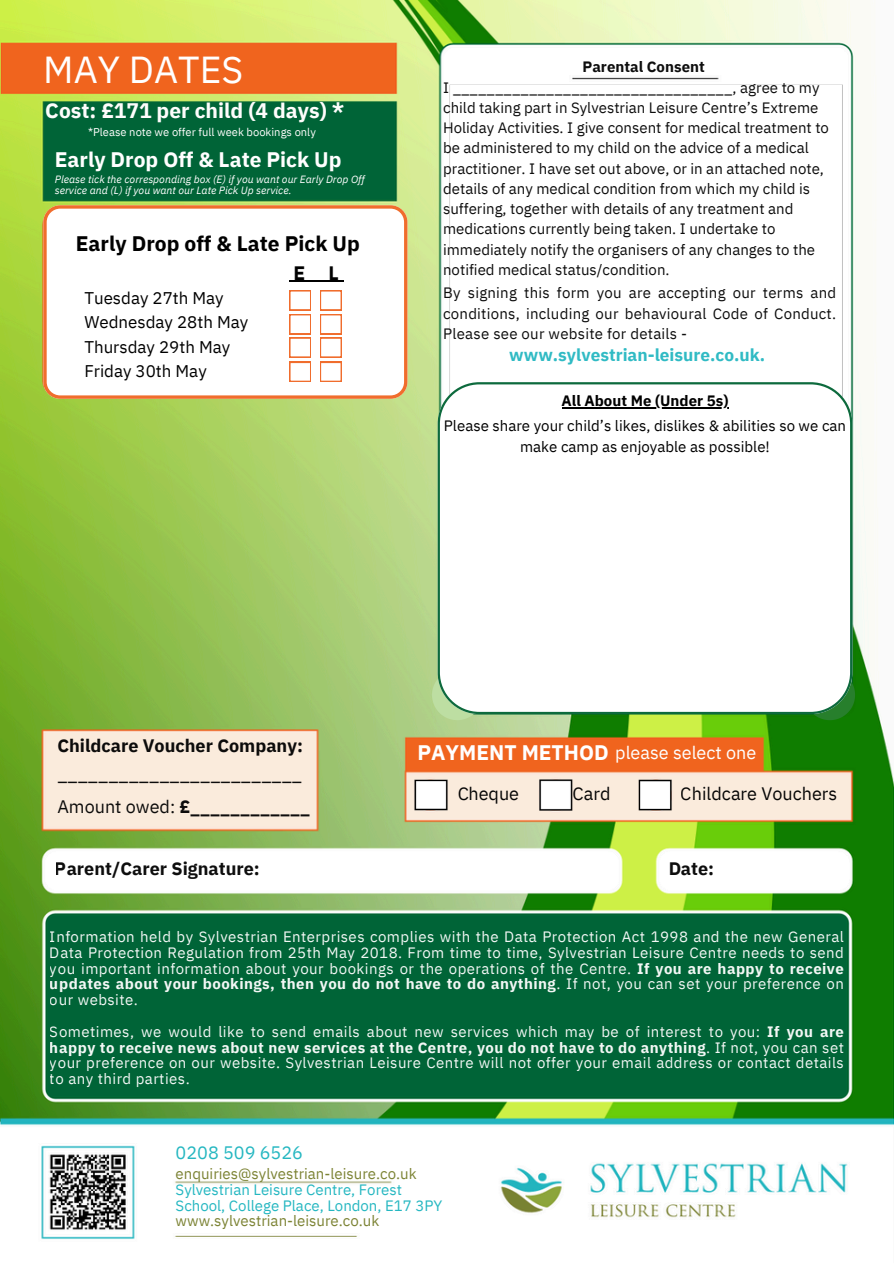
<style>
.page{position:relative;width:894px;height:1264px;background:#fff}
.page>*{position:absolute;margin:0;border:0;box-sizing:border-box;transform-origin:0 0}
.t1{font:37.5px "IBM Plex Sans";color:#fff}
.t2{font:700 21px "IBM Plex Sans";color:#fff}
.t3{font:700 21px "IBM Plex Sans";color:#fefdfc}
.t4{font:700 21px "IBM Plex Sans";color:#000}
.t5{font:700 19.35px "IBM Plex Sans";color:#000}
.t6{font:18px/32.7px "IBM Plex Sans";color:#000}
.t7{font:700 18px "IBM Plex Sans";color:#000}
.t8{font:18px "IBM Plex Sans";color:#fff}
.t9{font:18px "IBM Plex Sans";color:#25b7c1}
.t10{font:700 17.25px "IBM Plex Sans";color:#25b7c1}
.t11{font:16.95px/24.5px "IBM Plex Sans";color:#000}
.t12{font:15px/20.2px "IBM Plex Sans";color:#000}
.t13{font:15px/15.8px "IBM Plex Sans";letter-spacing:.03em;color:#fff;text-align:justify}
.t14{font:15px/15.8px "IBM Plex Sans";color:#7c8334}
.t15{font:700 15px "IBM Plex Sans";color:#000}
.t16{font:11.1px "IBM Plex Sans";color:#fefdfc}
.t17{font:italic 10.5px/11.4px "IBM Plex Sans";color:#fff}
.s1{font-weight:700}
.s2{color:#25b7c1}
</style>
<div class="page">
<img style="left:0;top:0;width:893px;height:1239px">
<svg style="left:43px;top:205px;width:364px;height:194px"></svg>
<svg style="left:289px;top:281px;width:54px;height:1px"></svg>
<div style="left:289px;top:290px;width:22px;height:20px;background:#f06d2d"></div>
<div style="left:289px;top:314px;width:22px;height:20px;background:#f06d2d"></div>
<div style="left:289px;top:338px;width:22px;height:19px;background:#f06d2d"></div>
<div style="left:289px;top:362px;width:22px;height:20px;background:#f06d2d"></div>
<svg style="left:289px;top:291px;width:21px;height:90px"></svg>
<svg style="left:320px;top:290px;width:21px;height:92px"></svg>
<svg style="left:804px;top:669px;width:50px;height:51px"></svg>
<svg style="left:432px;top:669px;width:50px;height:51px"></svg>
<svg style="left:437px;top:382px;width:414px;height:332px"></svg>
<hr style="left:561px;top:407px;width:167px;height:1px;background:#000">
<p class="t1" style="left:43px;top:45px;width:201px">MAY DATES</p>
<p class="t3" style="left:45px;top:96px;width:300px">Cost: £171 per child (4 days) *</p>
<h5 class="t16" style="left:88px;top:125px;width:229px">*Please note we offer full week bookings only</h5>
<h3 class="t2" style="left:55px;top:146px;width:288px">Early Drop Off &amp; Late Pick Up</h3>
<h5 class="t17" style="left:55px;top:173px;width:311px">Please tick the corresponding box (E) if you want our Early Drop Off service and (L) if you want our Late Pick Up service.</h5>
<p class="t4" style="left:76px;top:229px;width:285px">Early Drop off &amp; Late Pick Up</p>
<p class="t11" style="left:84px;top:285px;width:165px">Tuesday 27th May<br>Wednesday 28th May<br>Thursday 29th May<br>Friday 30th May</p>
<p class="t5" style="left:293px;top:260px;width:47px">E L</p>
<p class="t15" style="left:582px;top:57px;width:124px">Parental Consent</p>
<p class="t12" style="left:443px;top:77px;width:387px">I _________________________________, agree to my child taking part in Sylvestrian Leisure Centre’s Extreme Holiday Activities. I give consent for medical treatment to be administered to my child on the advice of a medical practitioner. I have set out above, or in an attached note, details of any medical condition from which my child is suffering, together with details of any treatment and medications currently being taken. I undertake to immediately notify the organisers of any changes to the notified medical status/condition.</p>
<p class="t12" style="left:443px;top:282px;width:394px;text-align:justify">By signing this form you are accepting our terms and conditions, including our behavioural Code of Conduct.<br>Please see our website for details -</p>
<p class="t10" style="left:509px;top:343px;width:257px">www.sylvestrian-leisure.co.uk.</p>
<h1 class="t15" style="left:561px;top:391px;width:168px">All About Me (Under 5s)</h1>
<p class="t12" style="left:443px;top:415px;width:403px;text-align:center">Please share your child’s likes, dislikes &amp; abilities so we can make camp as enjoyable as possible!</p>
<p class="t7" style="left:57px;top:733px;width:247px">Childcare Voucher Company:</p>
<p class="t6" style="left:57px;top:757px;width:254px">________________________<br>Amount owed: <span class="s1">£____________</span></p>
<p class="t7" style="left:55px;top:856px;width:206px">Parent/Carer Signature:</p>
<h2 class="t2" style="left:417px;top:738px;width:193px">PAYMENT METHOD</h2>
<p class="t8" style="left:615px;top:740px;width:143px">please select one</p>
<p class="t6" style="left:457px;top:776px;width:63px">Cheque</p>
<p class="t6" style="left:572px;top:777px;width:39px">Card</p>
<p class="t6" style="left:680px;top:777px;width:158px">Childcare Vouchers</p>
<p class="t7" style="left:668px;top:856px;width:47px">Date:</p>
<p class="t13" style="left:50px;top:928px;width:795px">Information held by Sylvestrian Enterprises complies with the Data Protection Act 1998 and the new General Data Protection Regulation from 25th May 2018. From time to time, Sylvestrian Leisure Centre needs to send you important information about your bookings or the operations of the Centre. <span class="s1">If you are happy to receive updates about your bookings, then you do not have to do anything</span>. If not, you can set your preference on our website.</p>
<p class="t13" style="left:50px;top:1023px;width:795px">Sometimes, we would like to send emails about new services which may be of interest to you: <span class="s1">If you are happy to receive news about new services at the Centre, you do not have to do anything</span>. If not, you can set your preference on our website. Sylvestrian Leisure Centre will not offer your email address or contact details to any third parties.</p>
<h3 class="t9" style="left:175px;top:1140px;width:129px">0208 509 6526</h3>
<p class="t14" style="left:175px;top:1165px;width:268px">enquiries@sylvestrian-leisure.co.uk <span class="s2">Sylvestrian Leisure Centre, Forest School, College Place, London, E17 3PY </span>www.sylvestrian-leisure.co.uk</p>
</div>
